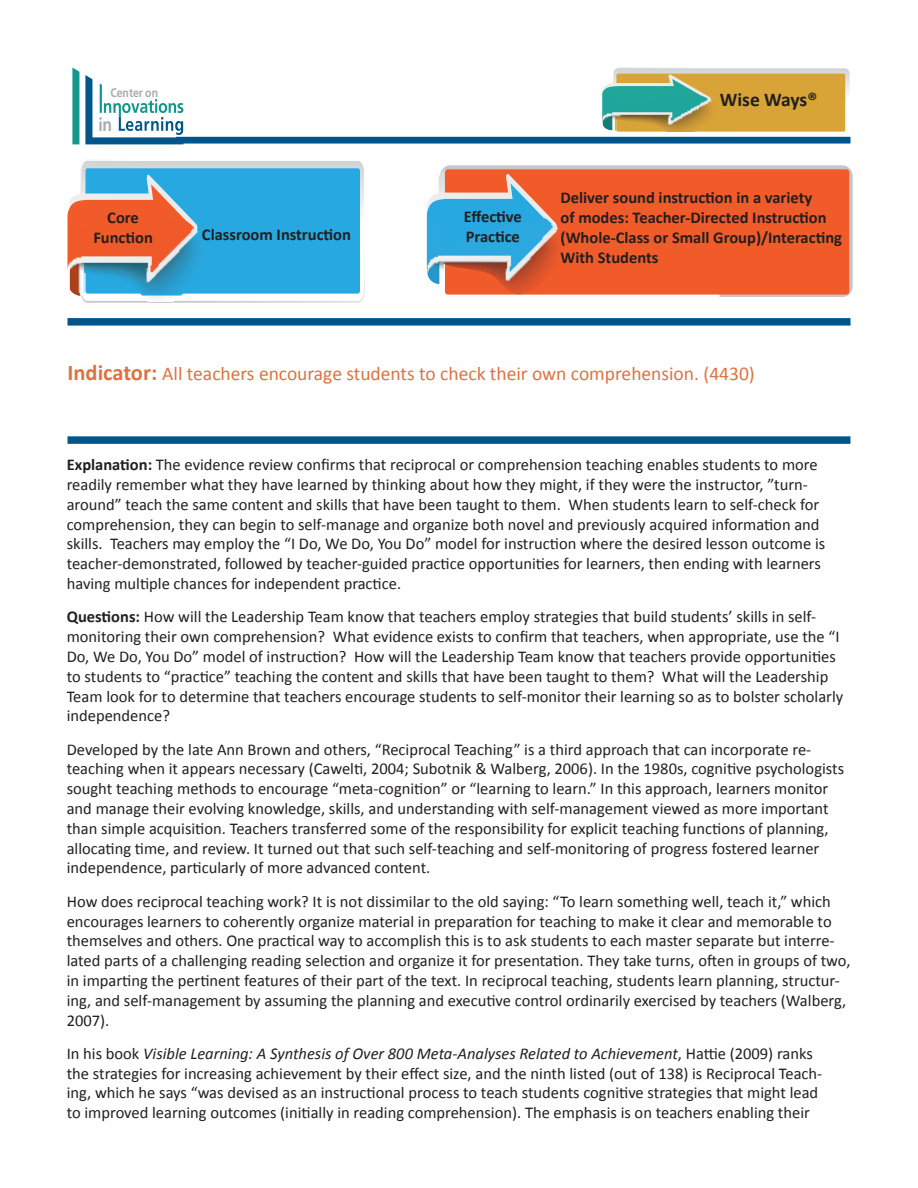
<style>
.page{position:relative;width:918px;height:1188px;background:#fff}
.page>*{position:absolute;margin:0;border:0;box-sizing:border-box;transform-origin:0 0}
.t1{font:19.5px "Calibri";color:#dc7242}
.t2{font:700 19.5px "Calibri";letter-spacing:-.005em;color:#231f20}
.t3{font:700 18.6px "Frutiger LT";color:#a8a9ad;scale:.85 1}
.t4{font:16.5px/19.8px "Calibri";color:#231f20}
.t5{font:700 16.5px/19.8px "Calibri";color:#231f20}
.t6{font:700 12.45px "Frutiger LT";color:#a8a9ad;scale:.85 1}
.s1{font-weight:700;font-size:22.5px}
.s2{font-weight:700}
.s3{font-style:italic}
</style>
<div class="page">
<svg style="left:603px;top:68px;width:247px;height:64px;background:#d2af5c"></svg>
<img style="left:603px;top:91px;width:114px;height:41px">
<svg style="left:67px;top:160px;width:298px;height:143px;background:#5cafd4"></svg>
<img style="left:70px;top:220px;width:135px;height:83px">
<svg style="left:443px;top:165px;width:410px;height:132px;background:#cbcacb"></svg>
<div style="left:445px;top:169px;width:404px;height:126px;background:#f15b2a;border-radius:3px"></div>
<svg style="left:427px;top:169px;width:293px;height:128px"></svg>
<img style="left:427px;top:209px;width:138px;height:88px">
<div style="left:68px;top:318px;width:782px;height:8px;background:#00558b"></div>
<div style="left:67px;top:436px;width:783px;height:8px;background:#00558b"></div>
<svg style="left:72px;top:68px;width:7px;height:76px"></svg>
<svg style="left:85px;top:75px;width:98px;height:69px"></svg>
<div style="left:176px;top:137px;width:674px;height:7px;background:#00558b"></div>
<p class="t6" style="left:110px;top:85px;width:58px">Center on</p>
<p class="t3" style="left:98px;top:114px;width:18px">in</p>
<p class="t5" style="left:93px;top:208px;width:61px;text-align:center">Core<br>Function</p>
<p class="t5" style="left:464px;top:207px;width:60px">Effective<br>Practice</p>
<p class="t5" style="left:202px;top:224px;width:151px">Classroom Instruction</p>
<p class="t2" style="left:720px;top:87px;width:99px">Wise Ways®</p>
<p class="t5" style="left:561px;top:188px;width:283px">Deliver sound instruction in a variety<br>of modes: Teacher-Directed Instruction (Whole-Class or Small Group)/Interacting With Students</p>
<p class="t1" style="left:68px;top:361px;width:689px"><span class="s1">Indicator:</span> All teachers encourage students to check their own comprehension. (4430)</p>
<p class="t4" style="left:67px;top:455px;width:760px"><span class="s2">Explanation:</span> The evidence review confirms that reciprocal or comprehension teaching enables students to more readily remember what they have learned by thinking about how they might, if they were the instructor, ”turn&shy;around” teach the same content and skills that have been taught to them. When students learn to self-check for comprehension, they can begin to self-manage and organize both novel and previously acquired information and skills. Teachers may employ the “I Do, We Do, You Do” model for instruction where the desired lesson outcome is teacher-demonstrated, followed by teacher-guided practice opportunities for learners, then ending with learners having multiple chances for independent practice.</p>
<p class="t4" style="left:67px;top:607px;width:778px"><span class="s2">Questions:</span> How will the Leadership Team know that teachers employ strategies that build students’ skills in self&shy;monitoring their own comprehension? What evidence exists to confirm that teachers, when appropriate, use the “I Do, We Do, You Do” model of instruction? How will the Leadership Team know that teachers provide opportunities to students to “practice” teaching the content and skills that have been taught to them? What will the Leadership Team look for to determine that teachers encourage students to self-monitor their learning so as to bolster scholarly independence?</p>
<p class="t4" style="left:67px;top:739px;width:779px">Developed by the late Ann Brown and others, “Reciprocal Teaching” is a third approach that can incorporate re&shy;teaching when it appears necessary (Cawelti, 2004; Subotnik &amp; Walberg, 2006). In the 1980s, cognitive psychologists sought teaching methods to encourage “meta-cognition” or “learning to learn.” In this approach, learners monitor and manage their evolving knowledge, skills, and understanding with self-management viewed as more important than simple acquisition. Teachers transferred some of the responsibility for explicit teaching functions of planning, allocating time, and review. It turned out that such self-teaching and self-monitoring of progress fostered learner independence, particularly of more advanced content.</p>
<p class="t4" style="left:67px;top:891px;width:785px">How does reciprocal teaching work? It is not dissimilar to the old saying: “To learn something well, teach it,” which encourages learners to coherently organize material in preparation for teaching to make it clear and memorable to themselves and others. One practical way to accomplish this is to ask students to each master separate but interre&shy;lated parts of a challenging reading selection and organize it for presentation. They take turns, often in groups of two, in imparting the pertinent features of their part of the text. In reciprocal teaching, students learn planning, structur&shy;ing, and self-management by assuming the planning and executive control ordinarily exercised by teachers (Walberg, 2007).</p>
<p class="t4" style="left:67px;top:1044px;width:757px">In his book <span class="s3">Visible Learning: A Synthesis of Over 800 Meta-Analyses Related to Achievement</span>, Hattie (2009) ranks the strategies for increasing achievement by their effect size, and the ninth listed (out of 138) is Reciprocal Teach&shy;ing, which he says “was devised as an instructional process to teach students cognitive strategies that might lead to improved learning outcomes (initially in reading comprehension). The emphasis is on teachers enabling their</p>
</div>
